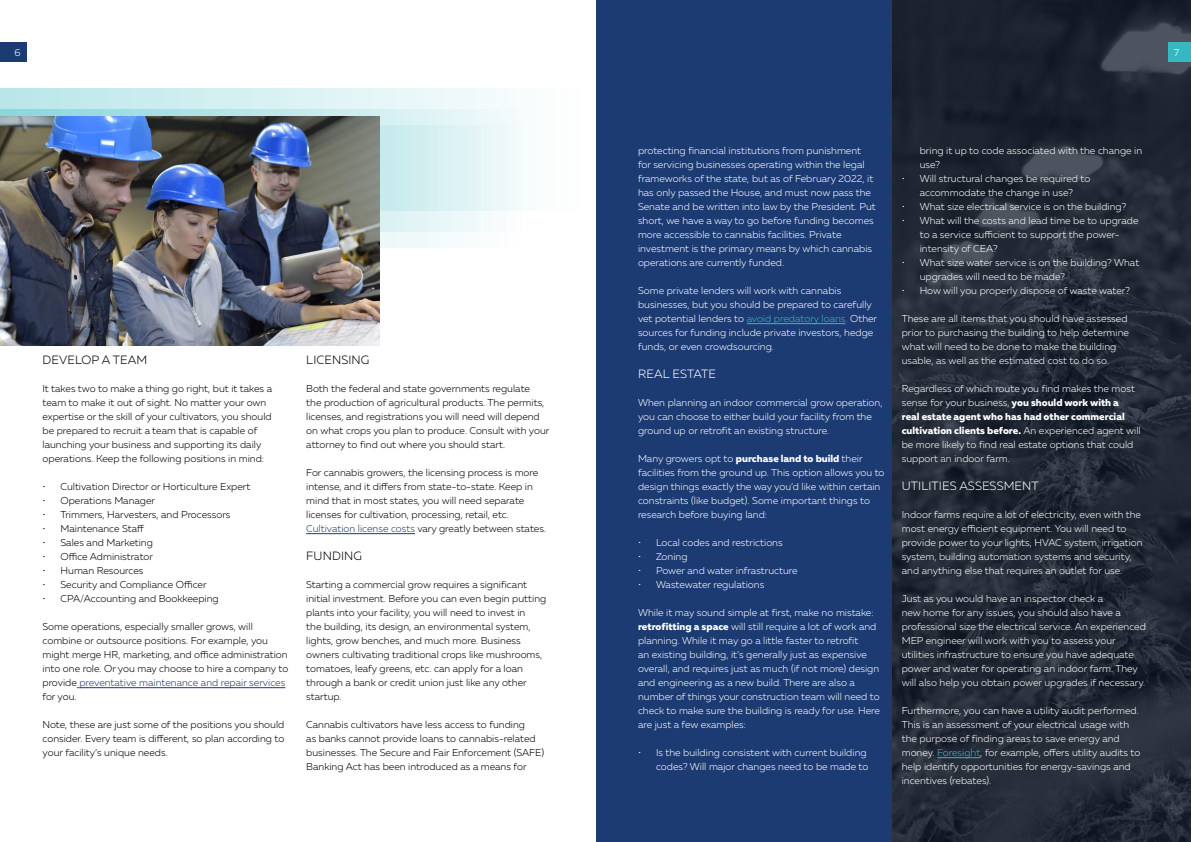
<style>
.page{position:relative;width:1191px;height:842px;background:#fff}
.page>*{position:absolute;margin:0;border:0;box-sizing:border-box;transform-origin:0 0}
.t1{font:300 12px "Muller";letter-spacing:.01em;color:#fff}
.t2{font:300 12px "Muller";letter-spacing:.01em;color:#000}
.t3{font:300 10px/14px "Muller";color:#fff}
.t4{font:300 10px/14px "Muller";color:#000}
.s1{color:#1c3b73}
.s2{color:#36b8c2}
.s3{font-weight:800}
</style>
<div class="page">
<div style="left:0;top:125px;width:522px;height:123px;background:#f5fbfb"></div>
<svg style="left:0;top:89px;width:516px;height:21px;background:#d6f0f2"></svg>
<svg style="left:0;top:110px;width:516px;height:122px"></svg>
<img style="left:0;top:117px;width:380px;height:228px">
<div style="left:597px;top:0;width:594px;height:842px;background:#1c3b73"></div>
<div style="left:0;top:43px;width:26px;height:19px;background:#1c3b73"></div>
<svg style="left:892px;top:0;width:299px;height:842px;background:#222936"></svg>
<hr style="left:746px;top:323px;width:99px;height:1px;background:#36b8c2">
<hr style="left:937px;top:757px;width:43px;height:1px;background:#36b8c2">
<div style="left:1168px;top:43px;width:23px;height:19px;background:#36b8c2"></div>
<hr style="left:79px;top:687px;width:206px;height:1px;background:#1c3b73">
<hr style="left:306px;top:533px;width:109px;height:1px;background:#1c3b73">
<p class="t3" style="left:14px;top:46px;width:8px">6</p>
<p class="t2" style="left:43px;top:353px;width:106px">DEVELOP A TEAM</p>
<p class="t4" style="left:43px;top:382px;width:231px">It takes two to make a thing go right, but it takes a team to make it out of sight. No matter your own expertise or the skill of your cultivators, you should be prepared to recruit a team that is capable of launching your business and supporting its daily operations. Keep the following positions in mind:</p>
<p class="t4" style="left:43px;top:480px;width:209px">• Cultivation Director or Horticulture Expert</p>
<p class="t4" style="left:43px;top:494px;width:114px">• Operations Manager</p>
<p class="t4" style="left:43px;top:508px;width:189px">• Trimmers, Harvesters, and Processors</p>
<p class="t4" style="left:43px;top:522px;width:103px">• Maintenance Staff</p>
<p class="t4" style="left:43px;top:536px;width:112px">• Sales and Marketing</p>
<p class="t4" style="left:43px;top:550px;width:112px">• Office Administrator</p>
<p class="t4" style="left:43px;top:564px;width:102px">• Human Resources</p>
<p class="t4" style="left:43px;top:578px;width:165px">• Security and Compliance Officer</p>
<p class="t4" style="left:43px;top:592px;width:178px">• CPA/Accounting and Bookkeeping</p>
<p class="t4" style="left:43px;top:620px;width:247px">Some operations, especially smaller grows, will combine or outsource positions. For example, you might merge HR, marketing, and office administration into one role. Or you may choose to hire a company to provide <span class="s1">preventative maintenance and repair services </span>for you.</p>
<p class="t4" style="left:43px;top:718px;width:243px;text-align:justify">Note, these are just some of the positions you should consider. Every team is different, so plan according to your facility’s unique needs.</p>
<p class="t2" style="left:306px;top:353px;width:65px">LICENSING</p>
<p class="t4" style="left:306px;top:382px;width:245px">Both the federal and state governments regulate<br>the production of agricultural products. The permits, licenses, and registrations you will need will depend on what crops you plan to produce. Consult with your attorney to find out where you should start.</p>
<p class="t4" style="left:306px;top:466px;width:241px">For cannabis growers, the licensing process is more intense, and it differs from state-to-state. Keep in mind that in most states, you will need separate licenses for cultivation, processing, retail, etc.<br><span class="s1">Cultivation license costs</span> vary greatly between states.</p>
<p class="t2" style="left:306px;top:549px;width:57px">FUNDING</p>
<p class="t4" style="left:306px;top:578px;width:241px">Starting a commercial grow requires a significant initial investment. Before you can even begin putting plants into your facility, you will need to invest in<br>the building, its design, an environmental system, lights, grow benches, and much more. Business owners cultivating traditional crops like mushrooms, tomatoes, leafy greens, etc. can apply for a loan through a bank or credit union just like any other startup.</p>
<p class="t4" style="left:306px;top:718px;width:239px">Cannabis cultivators have less access to funding<br>as banks cannot provide loans to cannabis-related businesses. The Secure and Fair Enforcement (SAFE)<br>Banking Act has been introduced as a means for</p>
<p class="t3" style="left:1174px;top:46px;width:7px">7</p>
<p class="t3" style="left:638px;top:144px;width:239px">protecting financial institutions from punishment for servicing businesses operating within the legal frameworks of the state, but as of February 2022, it has only passed the House, and must now pass the Senate and be written into law by the President. Put short, we have a way to go before funding becomes more accessible to cannabis facilities. Private investment is the primary means by which cannabis operations are currently funded.</p>
<p class="t3" style="left:638px;top:284px;width:241px">Some private lenders will work with cannabis businesses, but you should be prepared to carefully vet potential lenders to <span class="s2">avoid predatory loans.</span> Other sources for funding include private investors, hedge funds, or even crowdsourcing.</p>
<p class="t1" style="left:638px;top:367px;width:79px">REAL ESTATE</p>
<p class="t3" style="left:638px;top:396px;width:246px">When planning an indoor commercial grow operation, you can choose to either build your facility from the ground up or retrofit an existing structure.</p>
<p class="t3" style="left:638px;top:452px;width:248px">Many growers opt to <span class="s3">purchase land to build</span> their facilities from the ground up. This option allows you to design things exactly the way you’d like within certain constraints (like budget). Some important things to research before buying land:</p>
<p class="t3" style="left:638px;top:536px;width:146px">• Local codes and restrictions</p>
<p class="t3" style="left:638px;top:550px;width:51px">• Zoning</p>
<p class="t3" style="left:638px;top:564px;width:161px">• Power and water infrastructure</p>
<p class="t3" style="left:638px;top:578px;width:128px">• Wastewater regulations</p>
<p class="t3" style="left:638px;top:606px;width:243px">While it may sound simple at first, make no mistake: <span class="s3">retrofitting a space</span> will still require a lot of work and planning. While it may go a little faster to retrofit<br>an existing building, it’s generally just as expensive overall, and requires just as much (if not more) design and engineering as a new build. There are also a number of things your construction team will need to check to make sure the building is ready for use. Here are just a few examples:</p>
<p class="t3" style="left:638px;top:746px;width:232px;text-align:right">• Is the building consistent with current building codes? Will major changes need to be made to</p>
<p class="t3" style="left:919px;top:144px;width:224px">bring it up to code associated with the change in use?</p>
<p class="t3" style="left:901px;top:172px;width:190px;text-align:center">• Will structural changes be required to accommodate the change in use?</p>
<p class="t3" style="left:901px;top:200px;width:226px">• What size electrical service is on the building?</p>
<p class="t3" style="left:919px;top:214px;width:220px;text-indent:-18px">• What will the costs and lead time be to upgrade to a service sufficient to support the power&shy;intensity of CEA?</p>
<p class="t3" style="left:919px;top:256px;width:221px;text-indent:-18px">• What size water service is on the building? What upgrades will need to be made?</p>
<p class="t3" style="left:901px;top:284px;width:230px">• How will you properly dispose of waste water?</p>
<p class="t3" style="left:901px;top:312px;width:229px">These are all items that you should have assessed prior to purchasing the building to help determine what will need to be done to make the building usable, as well as the estimated cost to do so.</p>
<p class="t3" style="left:901px;top:382px;width:240px">Regardless of which route you find makes the most sense for your business, <span class="s3">you should work with a<br>real estate agent who has had other commercial cultivation clients before.</span> An experienced agent will be more likely to find real estate options that could support an indoor farm.</p>
<p class="t1" style="left:901px;top:479px;width:138px">UTILITIES ASSESSMENT</p>
<p class="t3" style="left:901px;top:508px;width:242px">Indoor farms require a lot of electricity, even with the most energy efficient equipment. You will need to provide power to your lights, HVAC system, irrigation system, building automation systems and security, and anything else that requires an outlet for use.</p>
<p class="t3" style="left:901px;top:592px;width:246px">Just as you would have an inspector check a<br>new home for any issues, you should also have a professional size the electrical service. An experienced MEP engineer will work with you to assess your utilities infrastructure to ensure you have adequate power and water for operating an indoor farm. They will also help you obtain power upgrades if necessary.</p>
<p class="t3" style="left:901px;top:704px;width:240px">Furthermore, you can have a utility audit performed.<br>This is an assessment of your electrical usage with the purpose of finding areas to save energy and money. <span class="s2">Foresight</span>, for example, offers utility audits to help identify opportunities for energy-savings and incentives (rebates).</p>
</div>
